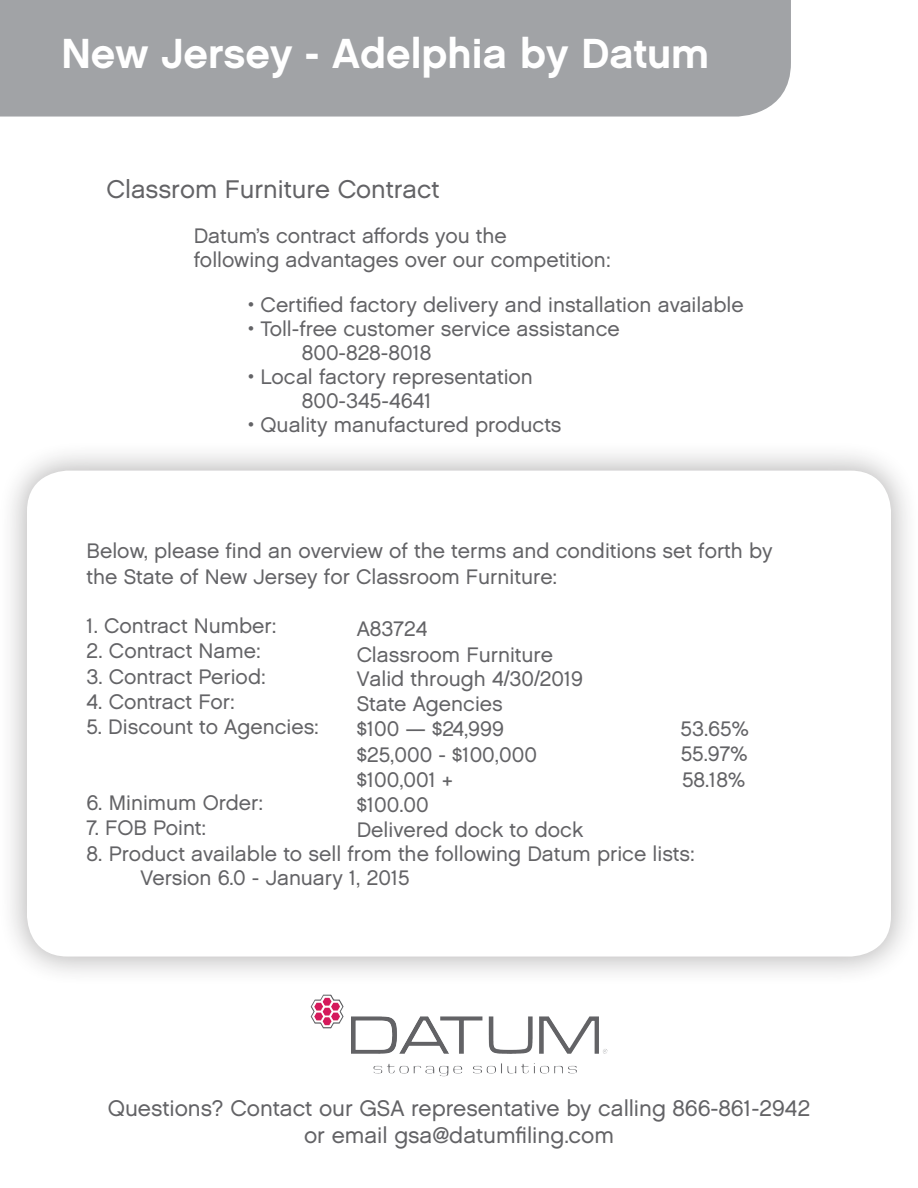
<style>
.page{position:relative;width:918px;height:1188px;background:#fff}
.page>*{position:absolute;margin:0;border:0;box-sizing:border-box;transform-origin:0 0}
.t1{font:42px "Chalet New York Nineteen Sixty";color:#fff}
.t2{font:25.5px "Chalet London Nineteen Sixty";color:#636366}
.t3{font:22.5px "Chalet London Nineteen Sixty";color:#636366}
.t4{font:21px/25.2px "Chalet London Nineteen Sixty";color:#636366}
</style>
<div class="page">
<img style="left:311px;top:995px;width:12px;height:33px">
<div style="left:0;top:441px;width:918px;height:545px;background:#231f20;opacity:.3"></div>
<div style="left:27px;top:471px;width:864px;height:486px;background:#fff;border-radius:40px"></div>
<div style="left:0;top:0;width:791px;height:117px;background:#a1a3a6"></div>
<p class="t1" style="left:61px;top:27px;width:649px">New Jersey - Adelphia by Datum</p>
<p class="t2" style="left:107px;top:174px;width:334px">Classrom Furniture Contract</p>
<p class="t4" style="left:194px;top:223px;width:315px">Datum’s contract affords you the</p>
<p class="t4" style="left:194px;top:247px;width:419px">following advantages over our competition:</p>
<p class="t4" style="left:248px;top:292px;width:497px">• Certified factory delivery and installation available</p>
<p class="t4" style="left:248px;top:316px;width:373px">• Toll-free customer service assistance</p>
<p class="t4" style="left:302px;top:340px;width:131px">800-828-8018</p>
<p class="t4" style="left:248px;top:364px;width:287px">• Local factory representation</p>
<p class="t4" style="left:302px;top:388px;width:131px">800-345-4641</p>
<p class="t4" style="left:248px;top:412px;width:315px">• Quality manufactured products</p>
<p class="t4" style="left:87px;top:537px;width:688px;line-height:26px">Below, please find an overview of the terms and conditions set forth by the State of New Jersey for Classroom Furniture:</p>
<p class="t4" style="left:87px;top:613px;width:191px">1. Contract Number:</p>
<p class="t4" style="left:87px;top:638px;width:176px">2. Contract Name:</p>
<p class="t4" style="left:87px;top:664px;width:181px">3. Contract Period:</p>
<p class="t4" style="left:87px;top:689px;width:150px">4. Contract For:</p>
<p class="t4" style="left:87px;top:714px;width:234px">5. Discount to Agencies:</p>
<p class="t4" style="left:357px;top:616px;width:228px">A83724<br>Classroom Furniture<br>Valid through 4/30/2019<br>State Agencies<br>$100 — $24,999 $25,000 - $100,000 $100,001 +<br>$100.00<br>Delivered dock to dock</p>
<p class="t4" style="left:87px;top:841px;width:610px">8. Product available to sell from the following Datum price lists:</p>
<p class="t4" style="left:141px;top:865px;width:270px">Version 6.0 - January 1, 2015</p>
<p class="t4" style="left:681px;top:716px;width:70px;text-align:justify">53.65% 55.97% 58.18%</p>
<p class="t4" style="left:87px;top:790px;width:178px">6. Minimum Order:</p>
<p class="t4" style="left:87px;top:815px;width:121px">7. FOB Point:</p>
<p class="t3" style="left:108px;top:1094px;width:704px">Questions? Contact our GSA representative by calling 866-861-2942</p>
<p class="t3" style="left:304px;top:1121px;width:311px">or email gsa@datumfiling.com</p>
</div>
